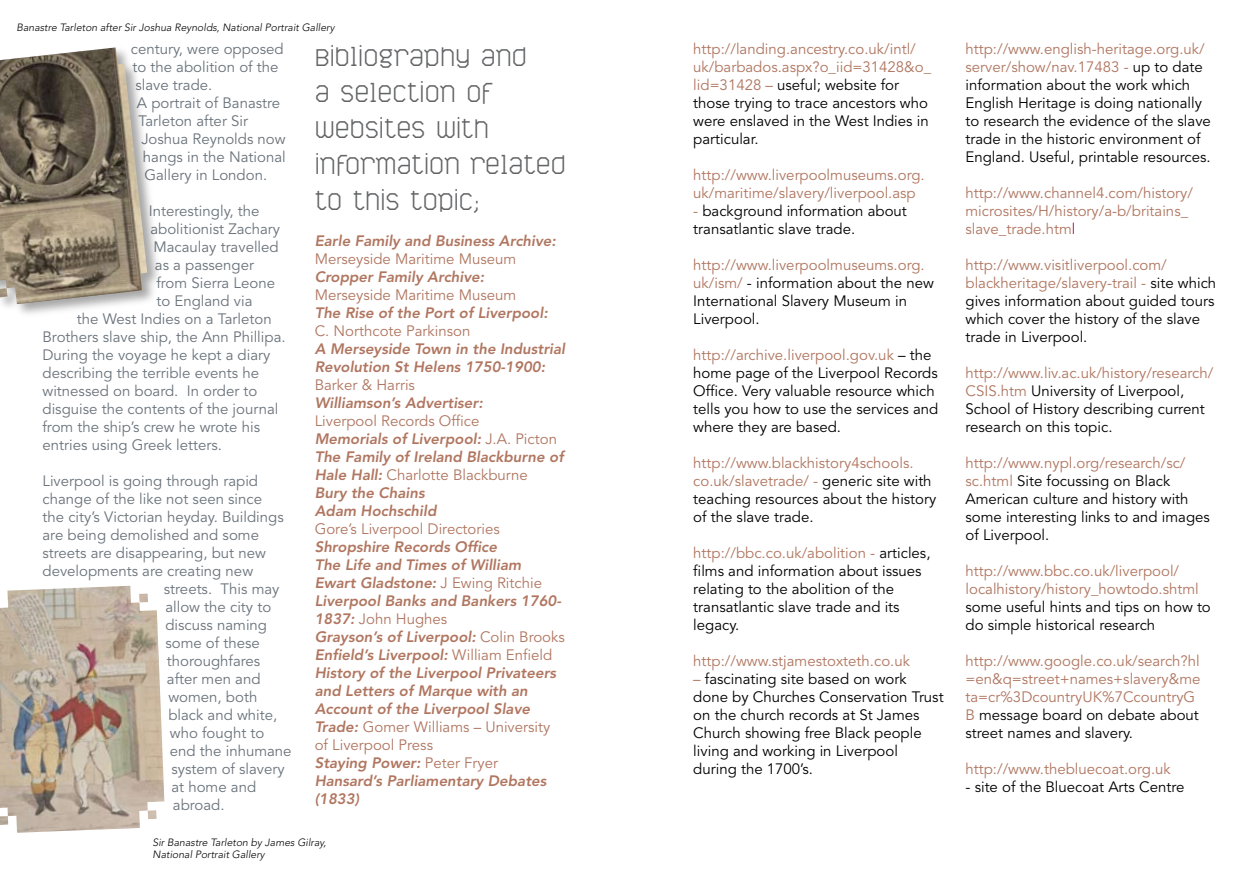
<style>
.page{position:relative;width:1259px;height:893px;background:#fff}
.page>*{position:absolute;margin:0;border:0;box-sizing:border-box;transform-origin:0 0}
.t1{font:300 30px/36px "Pictaves";color:#636466}
.t2{font:15px/18px "Avenir";color:#000}
.t3{font:15px "Avenir";color:#6a737b}
.t4{font:italic 800 15px/18px "Avenir";color:#b07660}
.t5{font:15px/18px "Avenir";color:#b07660}
.t6{font:italic 300 10.5px/12.6px "Avenir";color:#000}
.s1{font-weight:400;font-style:normal}
.s2{color:#b07660}
.s3{color:#b20838}
.s4{color:#000}
</style>
<div class="page">
<div style="left:0;top:45px;width:163px;height:275px;background:#000;opacity:.35"></div>
<img style="left:0;top:47px;width:151px;height:257px">
<img style="left:0;top:586px;width:164px;height:247px">
<p class="t6" style="left:16px;top:21px;width:320px">Banastre Tarleton after Sir Joshua Reynolds, National Portrait Gallery</p>
<p class="t3" style="left:131px;top:40px;width:154px">century, were opposed</p>
<p class="t3" style="left:132px;top:58px;width:148px">to the abolition of the</p>
<p class="t3" style="left:135px;top:76px;width:78px">slave trade.</p>
<p class="t3" style="left:137px;top:94px;width:145px">A portrait of Banastre</p>
<p class="t3" style="left:138px;top:112px;width:111px">Tarleton after Sir</p>
<p class="t3" style="left:141px;top:130px;width:146px">Joshua Reynolds now</p>
<p class="t3" style="left:143px;top:148px;width:144px">hangs in the National</p>
<p class="t3" style="left:144px;top:166px;width:124px">Gallery in London.</p>
<p class="t3" style="left:149px;top:202px;width:112px">Interestingly, the</p>
<p class="t3" style="left:150px;top:220px;width:131px">abolitionist Zachary</p>
<p class="t3" style="left:153px;top:238px;width:127px">Macaulay travelled</p>
<p class="t3" style="left:155px;top:256px;width:101px">as a passenger</p>
<p class="t3" style="left:156px;top:274px;width:120px">from Sierra Leone</p>
<p class="t3" style="left:156px;top:292px;width:98px">to England via</p>
<p class="t3" style="left:77px;top:310px;width:196px">the West Indies on a Tarleton</p>
<p class="t3" style="left:43px;top:328px;width:245px">Brothers slave ship, the Ann Phillipa.</p>
<p class="t3" style="left:43px;top:346px;width:229px">During the voyage he kept a diary</p>
<p class="t3" style="left:43px;top:364px;width:218px">describing the terrible events he</p>
<p class="t3" style="left:43px;top:382px;width:216px">witnessed on board. In order to</p>
<p class="t3" style="left:43px;top:400px;width:237px">disguise the contents of the journal</p>
<p class="t3" style="left:43px;top:418px;width:219px">from the ship’s crew he wrote his</p>
<p class="t3" style="left:43px;top:436px;width:181px">entries using Greek letters.</p>
<p class="t3" style="left:43px;top:472px;width:217px">Liverpool is going through rapid</p>
<p class="t3" style="left:43px;top:490px;width:221px">change of the like not seen since</p>
<p class="t3" style="left:43px;top:508px;width:243px">the city’s Victorian heyday. Buildings</p>
<p class="t3" style="left:43px;top:526px;width:218px">are being demolished and some</p>
<p class="t3" style="left:43px;top:544px;width:225px">streets are disappearing, but new</p>
<p class="t3" style="left:43px;top:562px;width:212px">developments are creating new</p>
<p class="t3" style="left:164px;top:580px;width:117px">streets. This may</p>
<p class="t3" style="left:165px;top:598px;width:107px">allow the city to</p>
<p class="t3" style="left:165px;top:616px;width:103px">discuss naming</p>
<p class="t3" style="left:165px;top:634px;width:96px">some of these</p>
<p class="t3" style="left:167px;top:652px;width:95px">thoroughfares</p>
<p class="t3" style="left:167px;top:670px;width:95px">after men and</p>
<p class="t3" style="left:168px;top:688px;width:90px">women, both</p>
<p class="t3" style="left:168px;top:706px;width:110px">black and white,</p>
<p class="t3" style="left:170px;top:724px;width:96px">who fought to</p>
<p class="t3" style="left:170px;top:742px;width:123px">end the inhumane</p>
<p class="t3" style="left:171px;top:760px;width:115px">system of slavery</p>
<p class="t3" style="left:171px;top:778px;width:86px">at home and</p>
<p class="t3" style="left:173px;top:796px;width:53px">abroad.</p>
<h1 class="t1" style="left:315px;top:38px;width:252px">Bibliography and<br>a selection of websites with information related to this topic;</h1>
<p class="t4" style="left:315px;top:231px;width:243px">Earle Family and Business Archive:</p>
<p class="t5" style="left:315px;top:250px;width:203px">Merseyside Maritime Museum</p>
<p class="t4" style="left:315px;top:267px;width:171px">Cropper Family Archive:</p>
<p class="t5" style="left:315px;top:286px;width:203px">Merseyside Maritime Museum</p>
<p class="t4" style="left:315px;top:303px;width:234px">The Rise of the Port of Liverpool:</p>
<p class="t5" style="left:315px;top:322px;width:157px">C. Northcote Parkinson</p>
<p class="t4" style="left:315px;top:339px;width:252px">A Merseyside Town in the Industrial<br>Revolution St Helens 1750-1900:</p>
<p class="t5" style="left:315px;top:376px;width:102px">Barker &amp; Harris</p>
<p class="t4" style="left:315px;top:393px;width:170px">Williamson’s Advertiser:</p>
<p class="t4" style="left:315px;top:411px;width:250px"><span class="s1">Liverpool Records Office<br></span>Memorials of Liverpool: <span class="s1">J.A. Picton<br></span>The Family of Ireland Blackburne of<br>Hale Hall: <span class="s1">Charlotte Blackburne<br></span>Bury the Chains<br>Adam Hochschild</p>
<p class="t5" style="left:315px;top:520px;width:186px">Gore’s Liverpool Directories</p>
<p class="t4" style="left:315px;top:537px;width:251px">Shropshire Records Office<br>The Life and Times of William<br>Ewart Gladstone: <span class="s1">J Ewing Ritchie<br></span>Liverpool Banks and Bankers 1760-<br>1837: <span class="s1">John Hughes<br></span>Grayson’s of Liverpool: <span class="s1">Colin Brooks<br></span>Enfield’s Liverpool: <span class="s1">William Enfield<br></span>History of the Liverpool Privateers and Letters of Marque with an<br>Account of the Liverpool Slave<br>Trade: <span class="s1">Gomer Williams – University of Liverpool Press<br></span>Staying Power: <span class="s1">Peter Fryer<br></span>Hansard’s Parliamentary Debates (1833)</p>
<p class="t6" style="left:153px;top:836px;width:175px">Sir Banastre Tarleton by James Gilray,<br>National Portrait Gallery</p>
<p class="t2" style="left:693px;top:40px;width:239px"><span class="s2">http://landing.ancestry.co.uk/intl/ uk/barbados.aspx?o_iid=31428&amp;o_ lid=31428 –</span> useful; website for those trying to trace ancestors who were enslaved in the West Indies in particular.</p>
<p class="t5" style="left:693px;top:166px;width:233px">http://www.liverpoolmuseums.org. uk/maritime/slavery/liverpool.asp</p>
<p class="t2" style="left:693px;top:202px;width:215px"><span class="s2">-</span> background information about transatlantic slave trade.</p>
<p class="t2" style="left:693px;top:256px;width:242px"><span class="s2">http://www.liverpoolmuseums.org. uk/ism/</span> - information about the new<br>International Slavery Museum in<br>Liverpool.</p>
<p class="t2" style="left:693px;top:346px;width:247px"><span class="s2">http://archive.liverpool.gov.uk</span> – the home page of the Liverpool Records Office. Very valuable resource which tells you how to use the services and where they are based.</p>
<p class="t2" style="left:693px;top:454px;width:245px"><span class="s2">http://www.blackhistory4schools. co.uk/slavetrade/ -</span> generic site with teaching resources about the history of the slave trade.</p>
<p class="t2" style="left:693px;top:544px;width:239px"><span class="s2">http://bbc.co.uk/abolition -</span> articles, films and information about issues relating to the abolition of the transatlantic slave trade and its legacy.</p>
<p class="t5" style="left:693px;top:652px;width:218px">http://www.stjamestoxteth.co.uk</p>
<p class="t2" style="left:693px;top:670px;width:252px"><span class="s2">–</span> fascinating site based on work done by Churches Conservation Trust on the church records at St James<br>Church showing free Black people living and working in Liverpool during the 1700’s.</p>
<p class="t2" style="left:965px;top:40px;width:247px"><span class="s2">http://www.english-heritage.org.uk/ server/show/nav.17483 -</span> up to date information about the work which English Heritage is doing nationally to research the evidence of the slave trade in the historic environment of England. Useful, printable resources.</p>
<p class="t5" style="left:965px;top:184px;width:229px">http://www.channel4.com/history/ microsites/H/history/a-b/britains_ slave_trade.htm<span class="s3">l</span></p>
<p class="t2" style="left:965px;top:256px;width:252px"><span class="s2">http://www.visitliverpool.com/ blackheritage/slavery-trail -</span> site which gives information about guided tours which cover the history of the slave trade in Liverpool.</p>
<p class="t2" style="left:965px;top:364px;width:249px"><span class="s2">http://www.liv.ac.uk/history/research/ CSIS.htm</span> University of Liverpool, School of History describing current research on this topic.</p>
<p class="t2" style="left:965px;top:454px;width:246px"><span class="s2">http://www.nypl.org/research/sc/ sc.html</span> Site focussing on Black<br>American culture and history with some interesting links to and images of Liverpool.</p>
<p class="t5" style="left:965px;top:562px;width:235px">http://www.bbc.co.uk/liverpool/ localhistory/history_howtodo.shtml</p>
<p class="t2" style="left:965px;top:598px;width:247px">some useful hints and tips on how to do simple historical research</p>
<p class="t5" style="left:965px;top:652px;width:236px">http://www.google.co.uk/search?hl =en&amp;q=street+names+slavery&amp;me ta=cr%3DcountryUK%7CcountryG<br>B <span class="s4">message board on debate about street names and slavery.</span></p>
<p class="t5" style="left:965px;top:760px;width:207px">http://www.thebluecoat.org.uk</p>
<p class="t2" style="left:965px;top:778px;width:220px">- site of the Bluecoat Arts Centre</p>
</div>
